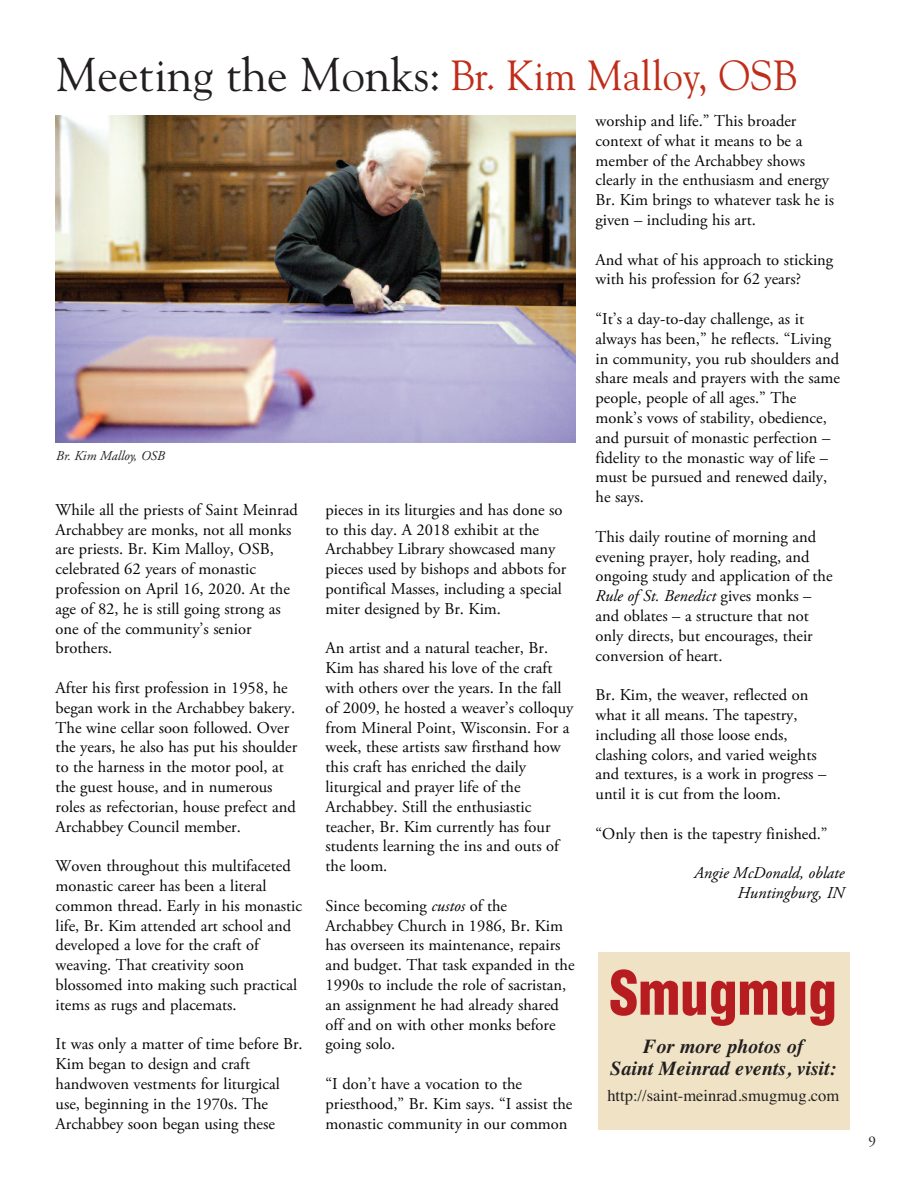
<style>
.page{position:relative;width:918px;height:1188px;background:#fff}
.page>*{position:absolute;margin:0;border:0;box-sizing:border-box;transform-origin:0 0}
.t1{font:900 condensed 59.1px "Helvetica";color:#b61c20}
.t2{font:47.25px "Goudy";color:#231f20}
.t3{font:italic 700 19.95px/21.3px "Times";color:#231f20;text-align:center}
.t4{font:16.5px/19.8px "Adobe Garamond Pro";color:#070504}
.t5{font:italic 16.5px/19.8px "Adobe Garamond Pro";color:#070504;text-align:right}
.t6{font:16.5px "Times";color:#231f20}
.t7{font:15px "Adobe Garamond";color:#231f20}
.t8{font:italic 13.5px "Adobe Garamond";color:#231f20}
.s1{font-size:42px;color:#c02d19}
.s2{font-style:italic}
</style>
<div class="page">
<img style="left:56px;top:116px;width:520px;height:326px">
<div style="left:598px;top:952px;width:252px;height:178px;background:#efe2c5"></div>
<h2 class="t2" style="left:56px;top:47px;width:742px">Meeting the Monks: <span class="s1">Br. Kim Malloy, OSB</span></h2>
<p class="t4" style="left:596px;top:112px;width:240px">worship and life.” This broader context of what it means to be a member of the Archabbey shows clearly in the enthusiasm and energy<br>Br. Kim brings to whatever task he is given – including his art.</p>
<p class="t4" style="left:596px;top:251px;width:239px">And what of his approach to sticking with his profession for 62 years?</p>
<p class="t4" style="left:596px;top:310px;width:246px">“It’s a day-to-day challenge, as it always has been,” he reflects. “Living in community, you rub shoulders and share meals and prayers with the same people, people of all ages.” The monk’s vows of stability, obedience, and pursuit of monastic perfection – fidelity to the monastic way of life – must be pursued and renewed daily, he says.</p>
<p class="t4" style="left:596px;top:528px;width:239px">This daily routine of morning and evening prayer, holy reading, and ongoing study and application of the<br><span class="s2">Rule of St. Benedict</span> gives monks – and oblates – a structure that not only directs, but encourages, their conversion of heart.</p>
<p class="t4" style="left:596px;top:687px;width:232px">Br. Kim, the weaver, reflected on what it all means. The tapestry, including all those loose ends, clashing colors, and varied weights and textures, is a work in progress – until it is cut from the loom.</p>
<p class="t4" style="left:596px;top:825px;width:234px">“Only then is the tapestry finished.”</p>
<p class="t5" style="left:694px;top:865px;width:152px">Angie McDonald, oblate<br>Huntingburg, IN</p>
<p class="t8" style="left:56px;top:450px;width:110px">Br. Kim Malloy, OSB</p>
<p class="t4" style="left:56px;top:501px;width:244px">While all the priests of Saint Meinrad<br>Archabbey are monks, not all monks are priests. Br. Kim Malloy, OSB, celebrated 62 years of monastic profession on April 16, 2020. At the age of 82, he is still going strong as one of the community’s senior brothers.</p>
<p class="t4" style="left:56px;top:679px;width:243px">After his first profession in 1958, he began work in the Archabbey bakery.<br>The wine cellar soon followed. Over the years, he also has put his shoulder to the harness in the motor pool, at the guest house, and in numerous roles as refectorian, house prefect and Archabbey Council member.</p>
<p class="t4" style="left:56px;top:857px;width:248px">Woven throughout this multifaceted monastic career has been a literal common thread. Early in his monastic life, Br. Kim attended art school and developed a love for the craft of weaving. That creativity soon blossomed into making such practical items as rugs and placemats.</p>
<p class="t4" style="left:56px;top:1036px;width:249px">It was only a matter of time before Br.<br>Kim began to design and craft handwoven vestments for liturgical use, beginning in the 1970s. The Archabbey soon began using these</p>
<p class="t4" style="left:326px;top:501px;width:242px">pieces in its liturgies and has done so to this day. A 2018 exhibit at the Archabbey Library showcased many pieces used by bishops and abbots for pontifical Masses, including a special miter designed by Br. Kim.</p>
<p class="t4" style="left:326px;top:640px;width:249px">An artist and a natural teacher, Br.<br>Kim has shared his love of the craft with others over the years. In the fall of 2009, he hosted a weaver’s colloquy from Mineral Point, Wisconsin. For a week, these artists saw firsthand how this craft has enriched the daily liturgical and prayer life of the Archabbey. Still the enthusiastic teacher, Br. Kim currently has four students learning the ins and outs of the loom.</p>
<p class="t4" style="left:326px;top:897px;width:250px">Since becoming <span class="s2">custos</span> of the<br>Archabbey Church in 1986, Br. Kim has overseen its maintenance, repairs and budget. That task expanded in the<br>1990s to include the role of sacristan, an assignment he had already shared off and on with other monks before going solo.</p>
<p class="t4" style="left:326px;top:1075px;width:248px">“I don’t have a vocation to the priesthood,” Br. Kim says. “I assist the monastic community in our common</p>
<h1 class="t1" style="left:610px;top:960px;width:229px">Smugmug</h1>
<p class="t3" style="left:610px;top:1036px;width:228px">For more photos of<br>Saint Meinrad events, visit:</p>
<p class="t6" style="left:607px;top:1086px;width:233px">http://saint-meinrad.smugmug.com</p>
<p class="t7" style="left:868px;top:1136px;width:9px">9</p>
</div>
